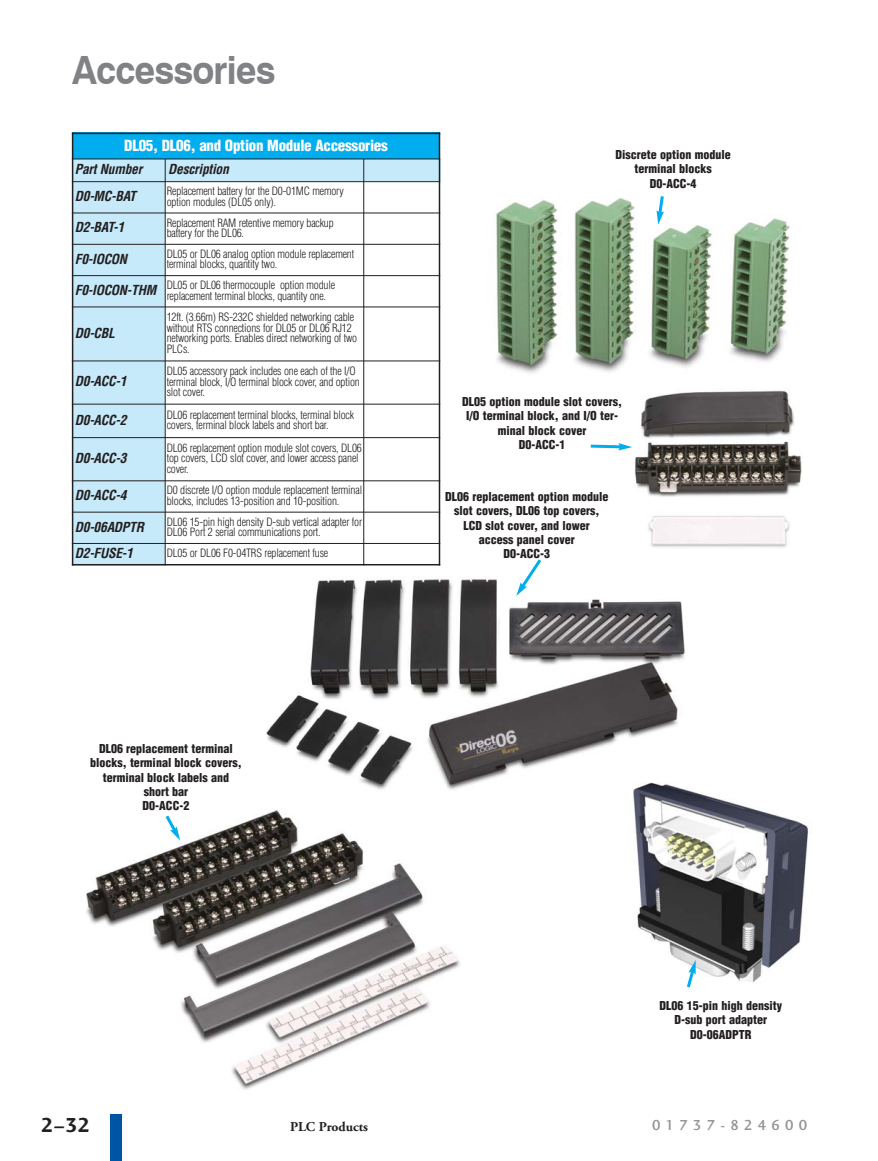
<style>
.page{position:relative;width:878px;height:1161px;background:#fff}
.page>*{position:absolute;margin:0;border:0;box-sizing:border-box;transform-origin:0 0}
.t1{font:700 39px "Swis 721 BT";letter-spacing:-.025em;color:#808285;scale:.93 1}
.t2{font:21px "Charlotte Sans Bold Plain";color:#231f20}
.t3{font:900 condensed 15px "Helvetica";letter-spacing:-.02em;color:#fff}
.t4{font:15px "Charlotte Sans Medium Plain";letter-spacing:.305em;color:#939598}
.t5{font:italic 700 condensed 13.5px "Helvetica";letter-spacing:-.02em;color:#231f20}
.t6{font:700 13.5px "Adobe Garamond";color:#231f20}
.t7{font:900 condensed 12px/14.4px "Helvetica";color:#231f20;text-align:center}
.t8{font:300 condensed 11.25px/10.5px "Helvetica";letter-spacing:-.015em;color:#231f20}
.s1{font-weight:700;font-style:italic;font-size:13.5px}
</style>
<div class="page">
<div style="left:111px;top:1114px;width:11px;height:47px;background:#0054a4"></div>
<img style="left:266px;top:579px;width:419px;height:211px">
<img style="left:496px;top:197px;width:294px;height:177px">
<img style="left:628px;top:782px;width:181px;height:200px">
<img style="left:86px;top:810px;width:374px;height:280px">
<img style="left:635px;top:390px;width:167px;height:158px">
<svg style="left:516px;top:559px;width:28px;height:37px"></svg>
<svg style="left:656px;top:196px;width:9px;height:29px"></svg>
<svg style="left:163px;top:812px;width:17px;height:29px"></svg>
<svg style="left:684px;top:960px;width:12px;height:28px"></svg>
<svg style="left:590px;top:443px;width:42px;height:8px"></svg>
<div style="left:72px;top:133px;width:367px;height:26px;background:#00aeef"></div>
<div style="left:72px;top:159px;width:93px;height:23px;background:#c7eafb"></div>
<div style="left:165px;top:159px;width:199px;height:23px;background:#c7eafb"></div>
<div style="left:364px;top:159px;width:76px;height:23px;background:#c7eafb"></div>
<div style="left:72px;top:182px;width:93px;height:31px;background:#c7eafb"></div>
<div style="left:72px;top:213px;width:93px;height:31px;background:#c7eafb"></div>
<div style="left:72px;top:244px;width:93px;height:32px;background:#c7eafb"></div>
<div style="left:72px;top:276px;width:93px;height:31px;background:#c7eafb"></div>
<div style="left:72px;top:307px;width:93px;height:54px;background:#c7eafb"></div>
<div style="left:72px;top:361px;width:93px;height:43px;background:#c7eafb"></div>
<div style="left:72px;top:404px;width:93px;height:34px;background:#c7eafb"></div>
<div style="left:72px;top:438px;width:93px;height:43px;background:#c7eafb"></div>
<div style="left:72px;top:481px;width:93px;height:31px;background:#c7eafb"></div>
<div style="left:72px;top:512px;width:93px;height:31px;background:#c7eafb"></div>
<div style="left:72px;top:543px;width:93px;height:22px;background:#c7eafb"></div>
<hr style="left:72px;top:133px;width:1px;height:432px;background:#231f20">
<hr style="left:165px;top:159px;width:1px;height:406px;background:#231f20">
<hr style="left:363px;top:159px;width:1px;height:406px;background:#231f20">
<hr style="left:439px;top:133px;width:1px;height:432px;background:#231f20">
<hr style="left:72px;top:133px;width:368px;height:1px;background:#231f20">
<hr style="left:72px;top:159px;width:368px;height:1px;background:#231f20">
<hr style="left:72px;top:181px;width:368px;height:1px;background:#231f20">
<hr style="left:72px;top:213px;width:368px;height:1px;background:#231f20">
<hr style="left:72px;top:244px;width:368px;height:1px;background:#231f20">
<hr style="left:72px;top:275px;width:368px;height:1px;background:#231f20">
<hr style="left:72px;top:307px;width:368px;height:1px;background:#231f20">
<hr style="left:72px;top:361px;width:368px;height:1px;background:#231f20">
<hr style="left:72px;top:404px;width:368px;height:1px;background:#231f20">
<hr style="left:72px;top:437px;width:368px;height:1px;background:#231f20">
<hr style="left:72px;top:481px;width:368px;height:1px;background:#231f20">
<hr style="left:72px;top:512px;width:368px;height:1px;background:#231f20">
<hr style="left:72px;top:543px;width:368px;height:1px;background:#231f20">
<hr style="left:72px;top:564px;width:368px;height:1px;background:#231f20">
<h1 class="t1" style="left:72px;top:44px;width:220px">Accessories</h1>
<h3 class="t3" style="left:124px;top:140px;width:265px">DL05, DL06, and Option Module Accessories</h3>
<p class="t5" style="left:75px;top:164px;width:72px">PartNumber</p>
<p class="t5" style="left:168px;top:164px;width:65px">Description</p>
<p class="t5" style="left:75px;top:191px;width:65px">D0-MC-BAT</p>
<p class="t8" style="left:167px;top:187px;width:178px">Replacement battery for the D0-01MC memory option modules (DL05 only).</p>
<p class="t5" style="left:75px;top:222px;width:54px">D2-BAT-1</p>
<p class="t8" style="left:167px;top:218px;width:169px">Replacement RAM retentive memory backup battery for the DL06.</p>
<p class="t5" style="left:75px;top:254px;width:57px">F0-IOCON</p>
<p class="t8" style="left:167px;top:249px;width:189px">DL05 or DL06 analog option module replacement terminal blocks, quantity two.</p>
<p class="t8" style="left:167px;top:281px;width:170px;text-indent:-92px"><span class="s1">F0-IOCON-THM</span> DL05 or DL06 thermocouple option module replacement terminal blocks, quantity one.</p>
<p class="t5" style="left:75px;top:328px;width:44px">D0-CBL</p>
<p class="t8" style="left:167px;top:313px;width:192px">12ft. (3.66m) RS-232C shielded networking cable without RTS connections for DL05 or DL06 RJ12 networking ports. Enables direct networking of two PLCs.</p>
<p class="t5" style="left:75px;top:376px;width:56px">D0-ACC-1</p>
<p class="t8" style="left:167px;top:367px;width:195px">DL05 accessory pack includes one each of the I/O terminal block, I/O terminal block cover, and option slot cover.</p>
<p class="t5" style="left:75px;top:415px;width:56px">D0-ACC-2</p>
<p class="t8" style="left:167px;top:410px;width:189px">DL06 replacement terminal blocks, terminal block covers, terminal block labels and short bar.</p>
<p class="t5" style="left:75px;top:453px;width:56px">D0-ACC-3</p>
<p class="t8" style="left:167px;top:443px;width:197px">DL06 replacement option module slot covers, DL06 top covers, LCD slot cover, and lower access panel cover.</p>
<p class="t5" style="left:75px;top:490px;width:56px">D0-ACC-4</p>
<p class="t8" style="left:167px;top:486px;width:197px">D0 discrete I/O option module replacement terminal blocks, includes 13-position and 10-position.</p>
<p class="t5" style="left:75px;top:521px;width:73px">D0-06ADPTR</p>
<p class="t8" style="left:167px;top:517px;width:197px">DL06 15-pin high density D-sub vertical adapter for<br>DL06 Port 2 serial communications port.</p>
<p class="t5" style="left:75px;top:547px;width:62px">D2-FUSE-1</p>
<p class="t8" style="left:167px;top:548px;width:163px">DL05 or DL06 F0-04TRS replacement fuse</p>
<p class="t7" style="left:615px;top:148px;width:117px">Discrete option module terminal blocks<br>D0-ACC-4</p>
<p class="t7" style="left:462px;top:395px;width:161px">DL05 option module slot covers,<br>I/O terminal block, and I/O ter&shy;minal block cover<br>D0-ACC-1</p>
<p class="t7" style="left:445px;top:490px;width:165px">DL06 replacement option module slot covers, DL06 top covers,<br>LCD slot cover, and lower access panel cover<br>D0-ACC-3</p>
<p class="t7" style="left:90px;top:742px;width:153px">DL06 replacement terminal blocks, terminal block covers, terminal block labels and short bar<br>D0-ACC-2</p>
<p class="t7" style="left:659px;top:999px;width:124px">DL06 15-pin high density<br>D-sub port adapter<br>D0-06ADPTR</p>
<h2 class="t2" style="left:41px;top:1116px;width:51px">2–32</h2>
<p class="t6" style="left:290px;top:1121px;width:79px">PLC Products</p>
<h3 class="t4" style="left:651px;top:1117px;width:157px">01737-824600</h3>
</div>
